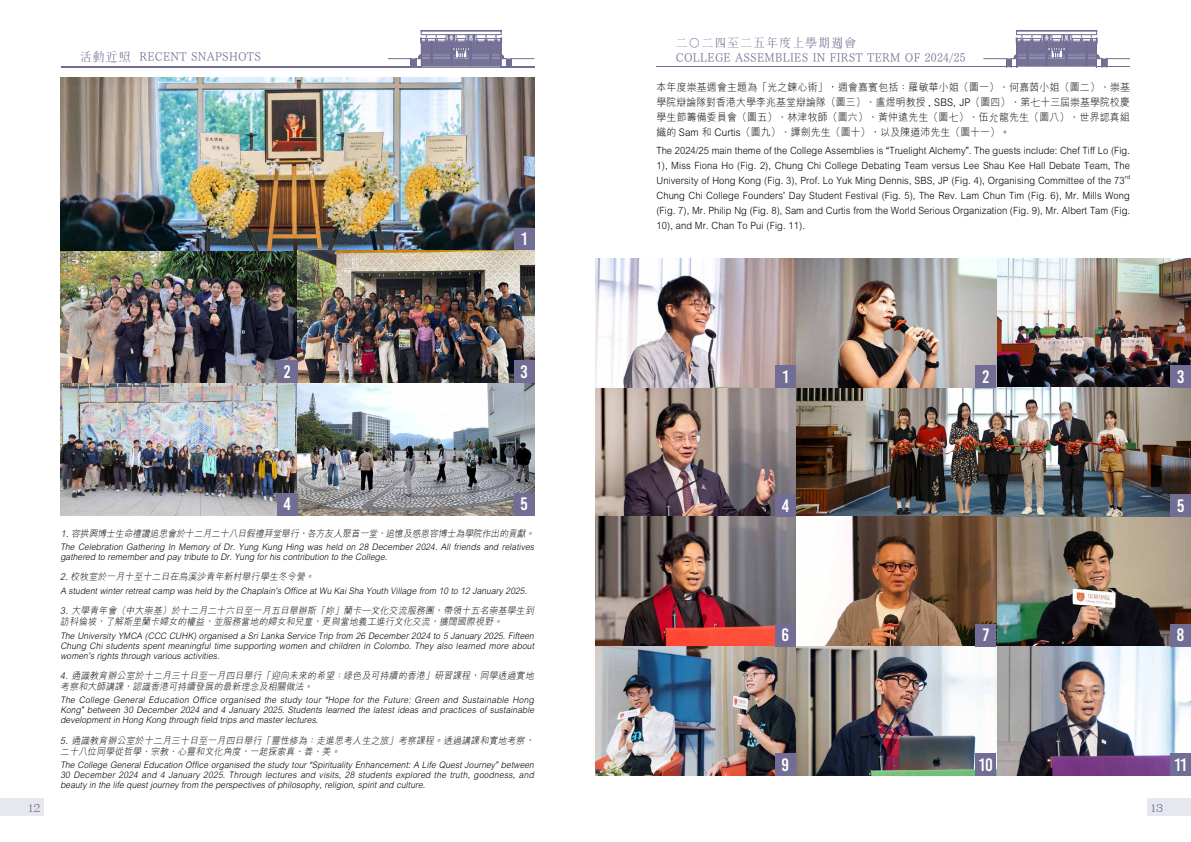
<style>
.page{position:relative;width:1191px;height:842px;background:#fff}
.page>*{position:absolute;margin:0;border:0;box-sizing:border-box;transform-origin:0 0}
.t1{font:18px "Bebas Kai";color:#fff}
.t2{font:12px "Tsuku Min Pro L";letter-spacing:.02em;color:#716d94;scale:.94 1}
.t3{font:12px "Kochi Mincho";letter-spacing:.15em;color:#716d94;scale:.94 1}
.t4{font:12px "XANO mincho U32";color:#716d94}
.t5{font:300 10.5px/15px "M Hei HK";letter-spacing:.01em;color:#000;text-align:justify;scale:.94 1}
.t6{font:300 10px/15px "M Hei HK";letter-spacing:.01em;color:#000;text-align:justify;scale:.94 1}
.t7{font:italic 300 9.5px/11px "M Hei HK";color:#000;scale:.94 1}
.t8{font:italic 300 9px/10px "M Hei HK";color:#000;text-align:justify;scale:.94 1}
.t9{font:300 5.8px "M Hei HK";color:#000;scale:.94 1}
.s1{font-family:"Kochi Mincho"}
.s2{font-family:"Arial";font-weight:400}
</style>
<div class="page">
<div style="left:1148px;top:799px;width:43px;height:17px;background:#e7e7ef"></div>
<div style="left:0;top:799px;width:43px;height:17px;background:#e7e7ef"></div>
<hr style="left:61px;top:67px;width:473px;height:1px;background:#716d94">
<svg style="left:388px;top:30px;width:146px;height:37px"></svg>
<hr style="left:421px;top:58px;width:80px;height:1px;background:#716d94">
<img style="left:61px;top:78px;width:473px;height:437px">
<div style="left:514px;top:228px;width:20px;height:22px;background:#716d94"></div>
<div style="left:277px;top:360px;width:21px;height:23px;background:#716d94"></div>
<img style="left:595px;top:258px;width:596px;height:517px">
<div style="left:775px;top:365px;width:21px;height:23px;background:#716d94"></div>
<div style="left:775px;top:624px;width:21px;height:22px;background:#716d94"></div>
<div style="left:775px;top:753px;width:21px;height:22px;background:#716d94"></div>
<div style="left:975px;top:365px;width:21px;height:23px;background:#716d94"></div>
<div style="left:975px;top:624px;width:21px;height:22px;background:#716d94"></div>
<div style="left:975px;top:753px;width:21px;height:22px;background:#716d94"></div>
<div style="left:1170px;top:365px;width:21px;height:23px;background:#716d94"></div>
<div style="left:1170px;top:624px;width:21px;height:22px;background:#716d94"></div>
<div style="left:775px;top:495px;width:21px;height:22px;background:#716d94"></div>
<div style="left:1170px;top:753px;width:21px;height:22px;background:#716d94"></div>
<div style="left:1170px;top:495px;width:21px;height:22px;background:#716d94"></div>
<hr style="left:656px;top:67px;width:474px;height:1px;background:#716d94">
<svg style="left:983px;top:30px;width:146px;height:37px"></svg>
<hr style="left:1017px;top:58px;width:79px;height:1px;background:#716d94">
<div style="left:514px;top:360px;width:20px;height:23px;background:#716d94"></div>
<div style="left:514px;top:493px;width:20px;height:22px;background:#716d94"></div>
<div style="left:277px;top:493px;width:21px;height:22px;background:#716d94"></div>
<h2 class="t2" style="left:80px;top:46px;width:194px"><span class="s1">活動近照</span> RECENT SNAPSHOTS</h2>
<h1 class="t1" style="left:284px;top:362px;width:8px">2</h1>
<h1 class="t1" style="left:521px;top:230px;width:8px">1</h1>
<h1 class="t1" style="left:520px;top:362px;width:9px">3</h1>
<h2 class="t4" style="left:28px;top:801px;width:14px">12</h2>
<h1 class="t1" style="left:284px;top:494px;width:9px">4</h1>
<h1 class="t1" style="left:520px;top:494px;width:9px">5</h1>
<p class="t7" style="left:61px;top:527px;width:507px">1.容拱興博士生命禮讚追思會於十二月二十八日假禮拜堂舉行，各方友人聚首一堂，追憶及感恩容博士為學院作出的貢獻。</p>
<p class="t8" style="left:60px;top:541px;width:508px">The Celebration Gathering In Memory of Dr. Yung Kung Hing was held on 28 December 2024. All friends and relatives gathered to rememberand pay tribute to Dr.Yung forhis contribution to the College.</p>
<p class="t7" style="left:60px;top:571px;width:274px">2.校牧室於一月十至十二日在烏溪沙青年新村舉行學生冬令營。</p>
<p class="t8" style="left:60px;top:585px;width:500px">A studentwinterretreatcamp was held by the Chaplain<span class="s2">’</span>s Office atWu KaiSha Youth Village from 10 to 12 January 2025.</p>
<p class="t7" style="left:60px;top:605px;width:508px">3. 大學青年會（中大崇基）於十二月二十六日至一月五日舉辦斯「妳」蘭卡—文化交流服務團，帶領十五名崇基學生到訪科倫坡，了解斯里蘭卡婦女的權益，並服務當地的婦女和兒童，更與當地義工進行文化交流，擴闊國際視野。</p>
<p class="t8" style="left:60px;top:630px;width:507px">The University YMCA (CCC CUHK) organised a Sri Lanka Service Trip from 26 December 2024 to 5 January 2025. Fifteen Chung Chi students spent meaningful time supporting women and children in Colombo. They also learned more about women<span class="s2">’</span>s rights through various activities.</p>
<p class="t7" style="left:60px;top:670px;width:508px">4. 通識教育辦公室於十二月三十日至一月四日舉行「迎向未來的希望：綠色及可持續的香港」研習課程，同學透過實地考察和大師講課，認識香港可持續發展的最新理念及相關做法。</p>
<p class="t8" style="left:60px;top:695px;width:508px">The College General Education Office organised the study tour <span class="s2">“</span>Hope for the Future: Green and Sustainable Hong Kong<span class="s2">”</span> between 30 December 2024 and 4 January 2025. Students learned the latest ideas and practices of sustainable developmentin Hong Kong through field trips and masterlectures.</p>
<p class="t7" style="left:60px;top:734px;width:508px">5. 通識教育辦公室於十二月三十日至一月四日舉行「靈性修為：走進思考人生之旅」考察課程。透過講課和實地考察，二十八位同學從哲學、宗教、心靈和文化角度，一起探索真、善、美。</p>
<p class="t8" style="left:60px;top:760px;width:507px">The College General Education Office organised the study tour <span class="s2">“</span>Spirituality Enhancement: A Life Quest Journey<span class="s2">”</span> between 30 December 2024 and 4 January 2025. Through lectures and visits, 28 students explored the truth, goodness, and beauty in the life questjourney from the perspectives ofphilosophy,religion,spiritand culture.</p>
<h2 class="t3" style="left:675px;top:37px;width:193px">二○二四至二五年度上學期週會</h2>
<h2 class="t2" style="left:675px;top:47px;width:310px">COLLEGE ASSEMBLIES IN FIRST TERM OF 2024/25</h2>
<p class="t5" style="left:656px;top:80px;width:505px">本年度崇基週會主題為「光之鍊心術」，週會嘉賓包括：羅敏華小姐（圖一）、何嘉茵小姐（圖二）、崇基學院辯論隊對香港大學李兆基堂辯論隊（圖三）、盧煜明教授 , SBS, JP（圖四）、第七十三屆崇基學院校慶學生節籌備委員會（圖五）、林津牧師（圖六）、黃仲遠先生（圖七）、伍允龍先生（圖八）、世界認真組織的 Sam 和 Curtis（圖九）、譚劍先生（圖十），以及陳道沛先生（圖十一）。</p>
<p class="t6" style="left:656px;top:142px;width:505px">The 2024/25 main theme of the College Assemblies is <span class="s2">“</span>Truelight Alchemy<span class="s2">”</span>. The guests include: Chef Tiff Lo (Fig.<br>1), Miss Fiona Ho (Fig. 2), Chung Chi College Debating Team versus Lee Shau Kee Hall Debate Team, The University of Hong Kong (Fig. 3), Prof. Lo Yuk Ming Dennis, SBS, JP (Fig. 4), Organising Committee of the 73</p>
<p class="t9" style="left:1124px;top:173px;width:7px">rd</p>
<p class="t6" style="left:656px;top:187px;width:505px">Chung Chi College Founders<span class="s2">’</span> Day Student Festival (Fig. 5), The Rev. Lam Chun Tim (Fig. 6), Mr. Mills Wong (Fig. 7), Mr. Philip Ng (Fig. 8), Sam and Curtis from the World Serious Organization (Fig. 9), Mr. Albert Tam (Fig.<br>10), and Mr. Chan To Pui (Fig. 11).</p>
<h1 class="t1" style="left:782px;top:367px;width:8px">1</h1>
<h1 class="t1" style="left:982px;top:367px;width:8px">2</h1>
<h1 class="t1" style="left:1177px;top:367px;width:9px">3</h1>
<h1 class="t1" style="left:781px;top:496px;width:9px">4</h1>
<h1 class="t1" style="left:1177px;top:496px;width:9px">5</h1>
<h1 class="t1" style="left:781px;top:625px;width:9px">6</h1>
<h1 class="t1" style="left:983px;top:625px;width:8px">7</h1>
<h1 class="t1" style="left:1176px;top:625px;width:9px">8</h1>
<h1 class="t1" style="left:781px;top:755px;width:9px">9</h1>
<h1 class="t1" style="left:979px;top:755px;width:15px">10</h1>
<h1 class="t1" style="left:1174px;top:755px;width:14px">11</h1>
<h2 class="t4" style="left:1150px;top:801px;width:14px">13</h2>
</div>
